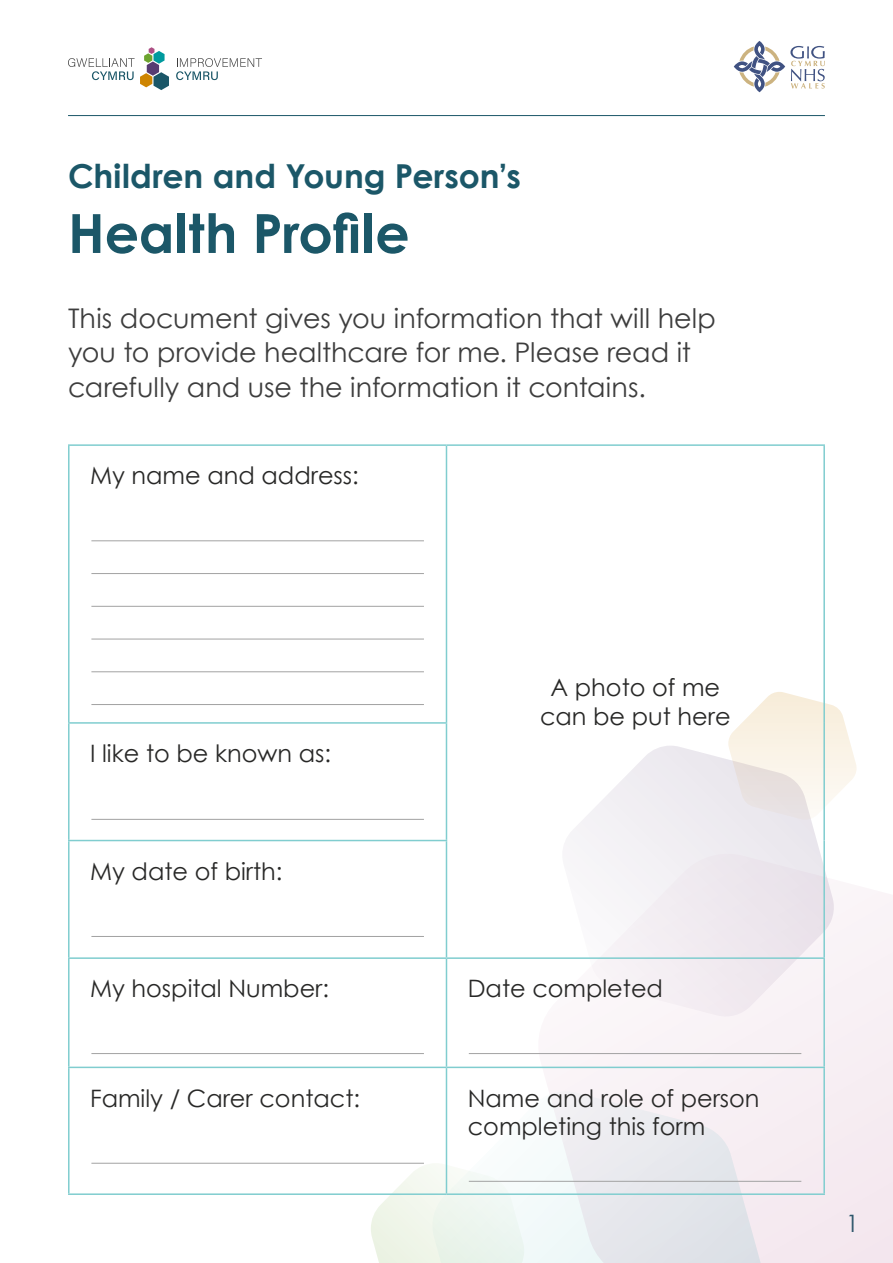
<style>
.page{position:relative;width:893px;height:1263px;background:#fff}
.page>*{position:absolute;margin:0;border:0;box-sizing:border-box;transform-origin:0 0}
.t1{font:700 54px "Century Gothic";letter-spacing:.005em;color:#1b5768}
.t2{font:700 33px "Century Gothic";color:#1b5768}
.t3{font:27px/34.5px "Century Gothic";color:#3d3d3d}
.t4{font:24px/28.8px "Century Gothic";color:#282827;text-align:center}
.t5{font:24px "Century Gothic";color:#1b5768}
</style>
<div class="page">
<svg style="left:538px;top:892px;width:355px;height:371px"></svg>
<svg style="left:445px;top:1091px;width:321px;height:172px"></svg>
<svg style="left:728px;top:692px;width:129px;height:105px"></svg>
<svg style="left:371px;top:1163px;width:153px;height:100px"></svg>
<svg style="left:562px;top:746px;width:272px;height:270px"></svg>
<hr style="left:68px;top:115px;width:757px;height:1px;background:#1b5768">
<hr style="left:68px;top:444px;width:378px;height:2px;background:#80cdcf">
<hr style="left:68px;top:446px;width:2px;height:276px;background:#80cdcf">
<hr style="left:446px;top:444px;width:379px;height:2px;background:#80cdcf">
<hr style="left:446px;top:446px;width:1px;height:276px;background:#80cdcf">
<hr style="left:823px;top:446px;width:2px;height:277px;background:#80cdcf">
<hr style="left:823px;top:723px;width:2px;height:117px;background:#80cdcf">
<hr style="left:823px;top:840px;width:2px;height:117px;background:#80cdcf">
<hr style="left:68px;top:722px;width:379px;height:2px;background:#80cdcf">
<hr style="left:68px;top:724px;width:2px;height:116px;background:#80cdcf">
<hr style="left:446px;top:724px;width:1px;height:116px;background:#80cdcf">
<hr style="left:68px;top:840px;width:379px;height:1px;background:#80cdcf">
<hr style="left:68px;top:841px;width:2px;height:116px;background:#80cdcf">
<hr style="left:446px;top:841px;width:1px;height:116px;background:#80cdcf">
<hr style="left:68px;top:957px;width:378px;height:2px;background:#80cdcf">
<hr style="left:68px;top:959px;width:2px;height:107px;background:#80cdcf">
<hr style="left:446px;top:957px;width:379px;height:2px;background:#80cdcf">
<hr style="left:446px;top:959px;width:1px;height:107px;background:#80cdcf">
<hr style="left:823px;top:959px;width:2px;height:107px;background:#80cdcf">
<hr style="left:68px;top:1066px;width:378px;height:2px;background:#80cdcf">
<hr style="left:68px;top:1068px;width:2px;height:125px;background:#80cdcf">
<hr style="left:446px;top:1066px;width:379px;height:2px;background:#80cdcf">
<hr style="left:446px;top:1068px;width:1px;height:125px;background:#80cdcf">
<hr style="left:823px;top:1068px;width:2px;height:125px;background:#80cdcf">
<hr style="left:68px;top:1193px;width:378px;height:2px;background:#80cdcf">
<hr style="left:446px;top:1193px;width:379px;height:2px;background:#80cdcf">
<svg style="left:176px;top:58px;width:86px;height:22px"></svg>
<svg style="left:68px;top:47px;width:101px;height:43px"></svg>
<svg style="left:734px;top:41px;width:91px;height:51px"></svg>
<hr style="left:91px;top:704px;width:333px;height:1px;background:#a2a2a2">
<hr style="left:91px;top:671px;width:333px;height:1px;background:#a2a2a2">
<hr style="left:91px;top:639px;width:333px;height:1px;background:#a2a2a2">
<hr style="left:91px;top:606px;width:333px;height:1px;background:#a2a2a2">
<hr style="left:91px;top:540px;width:333px;height:1px;background:#a2a2a2">
<hr style="left:91px;top:819px;width:333px;height:1px;background:#a2a2a2">
<hr style="left:91px;top:1053px;width:333px;height:1px;background:#a2a2a2">
<hr style="left:469px;top:1053px;width:332px;height:1px;background:#a2a2a2">
<hr style="left:91px;top:936px;width:333px;height:1px;background:#a2a2a2">
<hr style="left:91px;top:1163px;width:333px;height:1px;background:#a2a2a2">
<hr style="left:469px;top:1181px;width:332px;height:1px;background:#a2a2a2">
<hr style="left:91px;top:573px;width:333px;height:1px;background:#a2a2a2">
<h2 class="t2" style="left:68px;top:151px;width:455px">Children and Young Person’s</h2>
<h1 class="t1" style="left:68px;top:192px;width:343px">Health Profile</h1>
<p class="t3" style="left:68px;top:300px;width:649px">This document gives you information that will help you to provide healthcare for me. Please read it carefully and use the information it contains.</p>
<p class="t4" style="left:90px;top:461px;width:270px">My name and address:</p>
<p class="t4" style="left:90px;top:739px;width:243px">I like to be known as:</p>
<p class="t4" style="left:90px;top:856px;width:194px">My date of birth:</p>
<p class="t4" style="left:540px;top:673px;width:192px">A photo of me can be put here</p>
<p class="t4" style="left:90px;top:974px;width:241px">My hospital Number:</p>
<p class="t4" style="left:468px;top:974px;width:197px">Date completed</p>
<p class="t4" style="left:90px;top:1083px;width:272px">Family / Carer contact:</p>
<p class="t4" style="left:468px;top:1083px;width:293px;text-align:left">Name and role of person completing this form</p>
<p class="t5" style="left:846px;top:1206px;width:15px">1</p>
</div>
